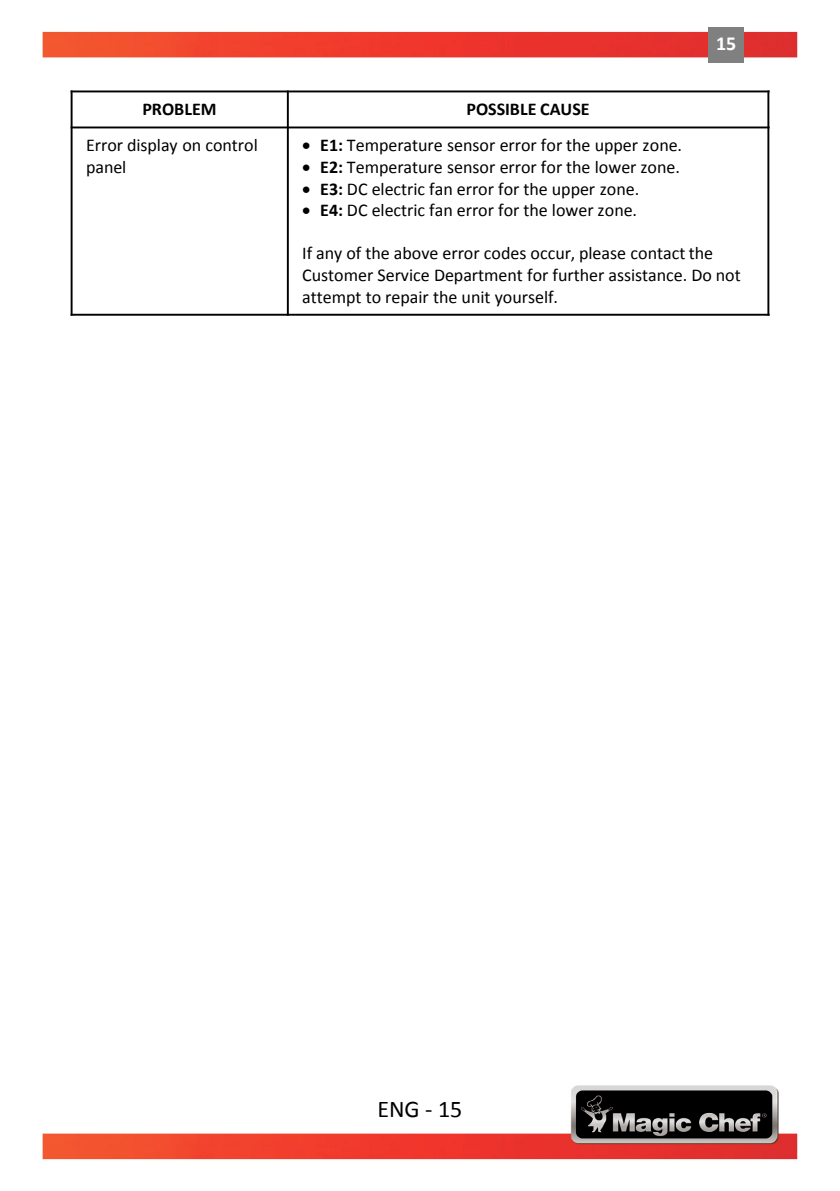
<style>
.page{position:relative;width:840px;height:1191px;background:#fff}
.page>*{position:absolute;margin:0;border:0;box-sizing:border-box;transform-origin:0 0}
.t1{font:24px "Calibri";color:#000}
.t2{font:700 20px "Calibri";color:#fff}
.t3{font:18px/21.6px "Calibri";color:#000}
.t4{font:700 18px "Calibri";color:#000}
.s1{font-weight:700}
</style>
<div class="page">
<img style="left:42px;top:27px;width:756px;height:1133px">
<div style="left:708px;top:27px;width:35px;height:36px;background:#808080"></div>
<hr style="left:287px;top:90px;width:1px;height:226px;background:#000">
<hr style="left:71px;top:126px;width:698px;height:2px;background:#000">
<hr style="left:71px;top:90px;width:1px;height:226px;background:#000">
<hr style="left:767px;top:90px;width:1px;height:226px;background:#000">
<hr style="left:71px;top:90px;width:698px;height:2px;background:#000">
<hr style="left:71px;top:314px;width:698px;height:2px;background:#000">
<p class="t2" style="left:715px;top:31px;width:22px">15</p>
<p class="t4" style="left:142px;top:98px;width:76px">PROBLEM</p>
<p class="t4" style="left:466px;top:98px;width:124px">POSSIBLE CAUSE</p>
<p class="t3" style="left:86px;top:134px;width:173px">Error display on control panel</p>
<p class="t3" style="left:302px;top:134px;width:381px">• <span class="s1">E1:</span> Temperature sensor error for the upper zone.</p>
<p class="t3" style="left:302px;top:155px;width:379px">• <span class="s1">E2:</span> Temperature sensor error for the lower zone.</p>
<p class="t3" style="left:302px;top:177px;width:338px">• <span class="s1">E3:</span> DC electric fan error for the upper zone.</p>
<p class="t3" style="left:302px;top:199px;width:336px">• <span class="s1">E4:</span> DC electric fan error for the lower zone.</p>
<p class="t3" style="left:302px;top:242px;width:440px">If any of the above error codes occur, please contact the<br>Customer Service Department for further assistance. Do not attempt to repair the unit yourself.</p>
<h1 class="t1" style="left:377px;top:1094px;width:86px">ENG - 15</h1>
</div>
